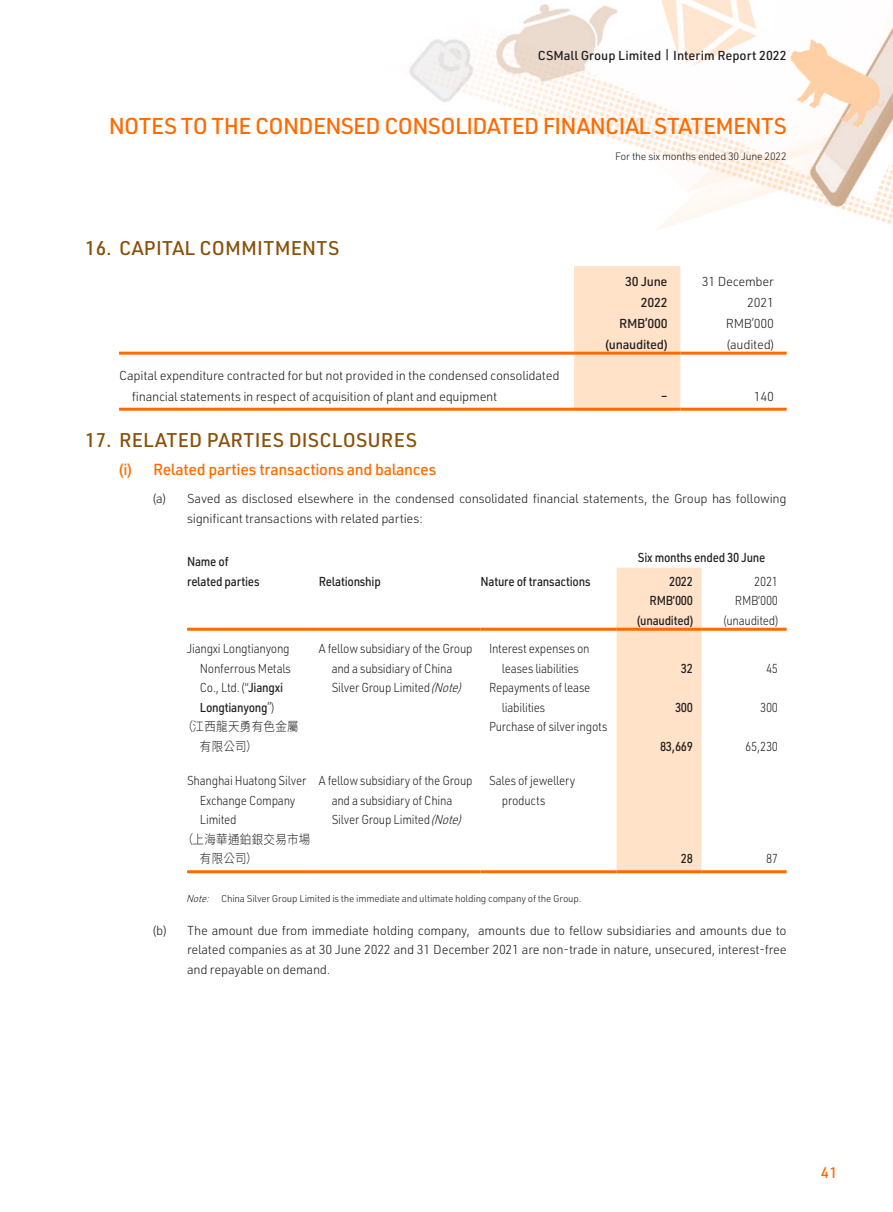
<style>
.page{position:relative;width:893px;height:1212px;background:#fff}
.page>*{position:absolute;margin:0;border:0;box-sizing:border-box;transform-origin:0 0}
.t1{font:500 22.5px "URWDIN";letter-spacing:-.03em;color:#ff6a00}
.Heading_1{font:500 19.5px "URWDIN";letter-spacing:.005em;color:#895009}
.Heading_2{font:500 15.75px "URWDIN";letter-spacing:-.02em;color:#ff6a00}
.t2{font:500 15px "URWDIN";color:#ff6a00}
.Body_Text{font:300 12.75px/19.5px "URWDIN";letter-spacing:-.02em;color:#231f20}
.Body_Text-2{font:300 12.75px/19.5px "URWDIN";letter-spacing:-.02em;color:#231f20;scale:.9 1}
.Body_Text-3{font:500 12.75px "URWDIN";letter-spacing:-.02em;color:#231f20;scale:.9 1}
.Body_Text-4{font:500 12.75px "URWDIN";color:#231f20}
.Body_Text-5{font:300 12.75px/19.5px "Source Han Sans TC";letter-spacing:.03em;color:#231f20;scale:.9 1}
.Body_Text-6{font:500 12.75px "URWDIN";letter-spacing:-.02em;color:#231f20}
.t3{font:300 10.5px "URWDIN";letter-spacing:-.02em;color:#231f20}
.Notes{font:300 9.75px "URWDIN";letter-spacing:-.02em;color:#231f20}
.s1{font-family:"Frutiger LT Std";font-weight:700;font-stretch:condensed}
.s2{font-family:"Frutiger LT Std";font-stretch:condensed}
.s3{font-weight:500}
.s4{font-family:"Frutiger LT Std";font-style:italic;font-stretch:condensed}
.s5{font-style:italic}
</style>
<div class="page">
<img style="left:119px;top:0;width:774px;height:874px">
<div style="left:574px;top:266px;width:106px;height:142px;background:#ffe2c8"></div>
<hr style="left:119px;top:352px;width:455px;height:3px;background:#ff6a00">
<hr style="left:574px;top:352px;width:106px;height:3px;background:#ff6a00">
<hr style="left:680px;top:352px;width:107px;height:3px;background:#ff6a00">
<hr style="left:119px;top:408px;width:455px;height:3px;background:#ff6a00">
<hr style="left:574px;top:408px;width:106px;height:3px;background:#ff6a00">
<hr style="left:680px;top:408px;width:107px;height:3px;background:#ff6a00">
<div style="left:617px;top:568px;width:85px;height:302px;background:#ffe2c8"></div>
<div style="left:617px;top:626px;width:85px;height:5px;background:#ffc090"></div>
<hr style="left:187px;top:628px;width:132px;height:3px;background:#ff6a00">
<hr style="left:319px;top:628px;width:161px;height:3px;background:#ff6a00">
<hr style="left:480px;top:628px;width:137px;height:3px;background:#ff6a00">
<hr style="left:617px;top:628px;width:85px;height:3px;background:#ff6a00">
<hr style="left:702px;top:628px;width:85px;height:3px;background:#ff6a00">
<hr style="left:187px;top:870px;width:132px;height:3px;background:#ff6a00">
<hr style="left:319px;top:870px;width:161px;height:3px;background:#ff6a00">
<hr style="left:480px;top:870px;width:137px;height:3px;background:#ff6a00">
<hr style="left:617px;top:870px;width:85px;height:3px;background:#ff6a00">
<hr style="left:702px;top:870px;width:85px;height:3px;background:#ff6a00">
<p class="Body_Text-4" style="left:538px;top:47px;width:250px">CSMall Group Limited | Interim Report 2022</p>
<h1 class="t1" style="left:109px;top:111px;width:679px">NOTES TO THE CONDENSED CONSOLIDATED FINANCIAL STATEMENTS</h1>
<p class="t3" style="left:615px;top:149px;width:173px">For the six months ended 30 June 2022</p>
<p class="Heading_1" style="left:85px;top:235px;width:256px">16. CAPITAL COMMITMENTS</p>
<p class="Body_Text" style="left:132px;top:364px;width:429px;line-height:21px;text-indent:-13px">Capital expenditure contracted for but not provided in the condensed consolidated financial statements in respect of acquisition of plant and equipment</p>
<p class="Body_Text-6" style="left:625px;top:273px;width:44px">30 June</p>
<p class="Body_Text-6" style="left:641px;top:294px;width:28px">2022</p>
<p class="Body_Text" style="left:702px;top:271px;width:74px">31 December</p>
<p class="Body_Text" style="left:747px;top:292px;width:28px">2021</p>
<p class="Body_Text-6" style="left:619px;top:315px;width:50px">RMB’000</p>
<p class="Body_Text" style="left:726px;top:313px;width:50px">RMB’000</p>
<p class="Body_Text-6" style="left:605px;top:336px;width:64px"><span class="s1">(</span>unaudited<span class="s1">)</span></p>
<p class="Body_Text" style="left:727px;top:334px;width:48px"><span class="s2">(</span>audited<span class="s2">)</span></p>
<p class="Body_Text-6" style="left:661px;top:388px;width:8px">–</p>
<p class="Body_Text" style="left:754px;top:386px;width:22px">140</p>
<p class="Heading_1" style="left:85px;top:427px;width:333px">17. RELATED PARTIES DISCLOSURES</p>
<p class="Heading_2" style="left:119px;top:459px;width:319px"><span class="s1">(</span>i<span class="s1">)</span> Related parties transactions and balances</p>
<p class="Body_Text" style="left:187px;top:489px;width:601px;text-indent:-34px"><span class="s2">(</span>a<span class="s2">)</span> Saved as disclosed elsewhere in the condensed consolidated financial statements, the Group has following significant transactions with related parties:</p>
<p class="Body_Text-3" style="left:187px;top:553px;width:48px">Name of</p>
<p class="Body_Text-3" style="left:187px;top:573px;width:82px">related parties</p>
<p class="Body_Text-3" style="left:319px;top:573px;width:70px">Relationship</p>
<p class="Body_Text-3" style="left:480px;top:573px;width:124px">Nature of transactions</p>
<p class="Body_Text-3" style="left:638px;top:549px;width:143px">Six months ended 30 June</p>
<p class="Body_Text-3" style="left:669px;top:573px;width:28px">2022</p>
<p class="Body_Text-2" style="left:754px;top:571px;width:28px">2021</p>
<p class="Body_Text-3" style="left:649px;top:592px;width:50px">RMB’000</p>
<p class="Body_Text-2" style="left:735px;top:590px;width:50px">RMB’000</p>
<p class="Body_Text-3" style="left:637px;top:612px;width:64px"><span class="s1">(</span>unaudited<span class="s1">)</span></p>
<p class="Body_Text-2" style="left:724px;top:610px;width:62px"><span class="s2">(</span>unaudited<span class="s2">)</span></p>
<p class="Body_Text-2" style="left:200px;top:638px;width:103px;text-indent:-13px">Jiangxi Longtianyong<br>Nonferrous Metals<br>Co., Ltd. <span class="s2">(</span>“<span class="s3">Jiangxi<br>Longtianyong</span>”<span class="s2">)</span></p>
<p class="Body_Text-5" style="left:200px;top:717px;width:111px;text-indent:-18px">（江西龍天勇有色金屬有限公司）</p>
<p class="Body_Text-2" style="left:319px;top:638px;width:172px;text-align:center">A fellow subsidiary of the Group and a subsidiary of China<br>Silver Group Limited <span class="s4">(</span><span class="s5">Note</span><span class="s4">)</span></p>
<p class="Body_Text-2" style="left:489px;top:638px;width:113px;text-align:center">Interest expenses on leases liabilities</p>
<p class="Body_Text-2" style="left:502px;top:677px;width:100px;text-indent:-13px">Repayments of lease liabilities</p>
<p class="Body_Text-2" style="left:489px;top:716px;width:133px">Purchase of silver ingots</p>
<p class="Body_Text-2" style="left:200px;top:770px;width:120px;text-indent:-13px">Shanghai Huatong Silver<br>Exchange Company<br>Limited</p>
<p class="Body_Text-5" style="left:200px;top:829px;width:124px;text-indent:-18px">（上海華通鉑銀交易市場有限公司）</p>
<p class="Body_Text-2" style="left:319px;top:770px;width:172px;text-align:center">A fellow subsidiary of the Group and a subsidiary of China<br>Silver Group Limited <span class="s4">(</span><span class="s5">Note</span><span class="s4">)</span></p>
<p class="Body_Text-2" style="left:502px;top:770px;width:83px;text-indent:-13px">Sales of jewellery products</p>
<p class="Body_Text-3" style="left:681px;top:660px;width:15px">32</p>
<p class="Body_Text-2" style="left:766px;top:658px;width:15px">45</p>
<p class="Body_Text-3" style="left:675px;top:699px;width:22px">300</p>
<p class="Body_Text-2" style="left:760px;top:697px;width:22px">300</p>
<p class="Body_Text-3" style="left:660px;top:738px;width:38px">83,669</p>
<p class="Body_Text-2" style="left:745px;top:736px;width:38px">65,230</p>
<p class="Body_Text-3" style="left:681px;top:850px;width:15px">28</p>
<p class="Body_Text-2" style="left:766px;top:848px;width:15px">87</p>
<p class="Notes" style="left:186px;top:892px;width:397px"><span class="s5">Note:</span> China Silver Group Limited is the immediate and ultimate holding company of the Group.</p>
<p class="Body_Text" style="left:187px;top:920px;width:601px;text-align:justify;text-indent:-34px"><span class="s2">(</span>b<span class="s2">)</span> The amount due from immediate holding company, amounts due to fellow subsidiaries and amounts due to related companies as at 30 June 2022 and 31 December 2021 are non-trade in nature, unsecured, interest-free and repayable on demand.</p>
<p class="t2" style="left:821px;top:1163px;width:18px">41</p>
</div>
